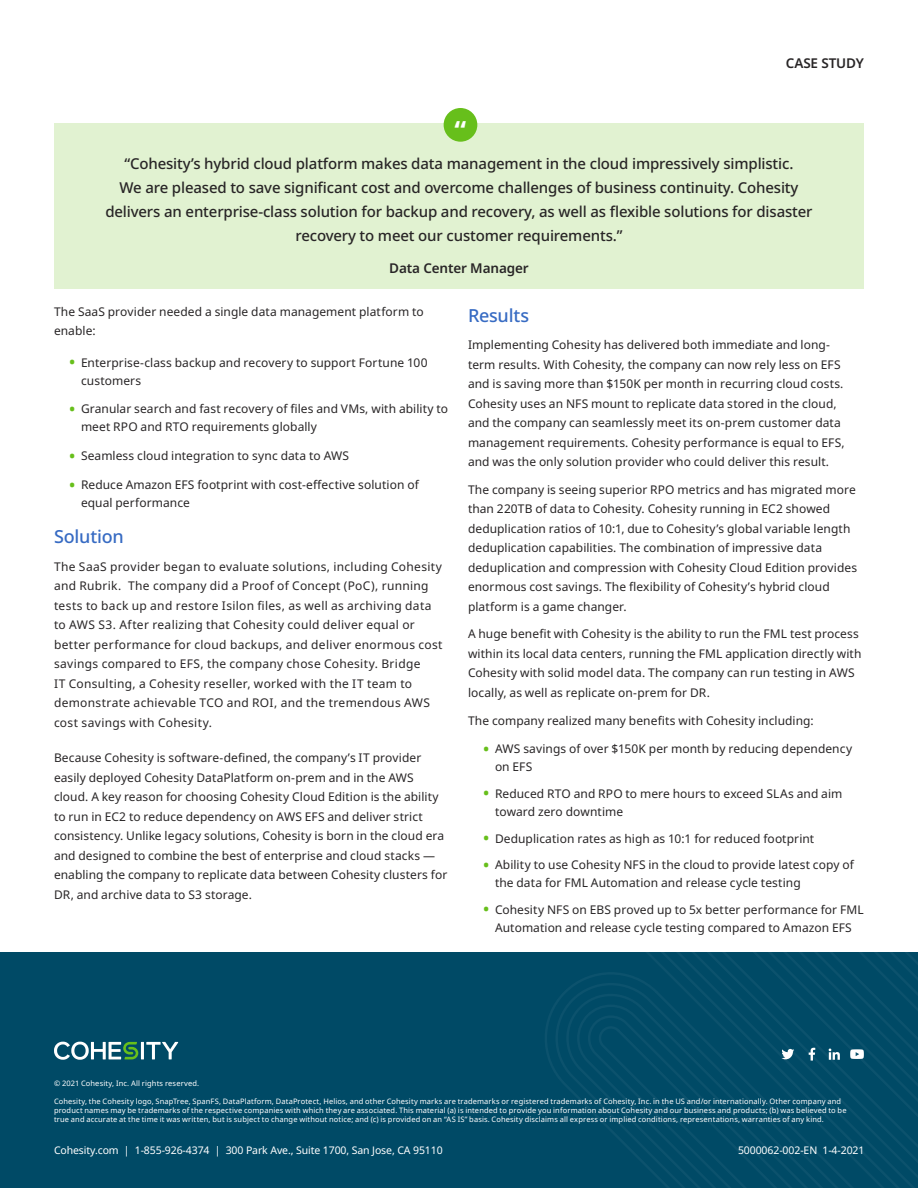
<style>
.page{position:relative;width:918px;height:1188px;background:#fff}
.page>*{position:absolute;margin:0;border:0;box-sizing:border-box;transform-origin:0 0}
.Figure_Style{font:700 26.4px "Noto Sans";color:#fff}
.Subtitle_1{font:500 18px "Noto Sans";letter-spacing:-.01em;color:#376bc3}
.Quote_Style{font:500 15px/24px "Noto Sans";letter-spacing:-.01em;color:#282526;text-align:center}
.Quote_Name___Job_Tit{font:600 13.5px "Noto Sans";letter-spacing:-.01em;color:#282526}
.Body{font:12px/19.5px "Noto Sans";letter-spacing:.005em;color:#282526}
.Body-2{font:12px/19.5px "Noto Sans";letter-spacing:.025em;color:#282526}
.t1{font:10.5px "Noto Sans";letter-spacing:-.01em;color:#fff}
.t2{font:7.5px/9px "Noto Sans";letter-spacing:.015em;color:#fff}
.s1{font-weight:600;font-size:16.5px;color:#67bf1b}
</style>
<div class="page">
<div style="left:0;top:952px;width:918px;height:236px;background:#004a66"></div>
<svg style="left:545px;top:973px;width:78px;height:170px"></svg>
<svg style="left:623px;top:952px;width:295px;height:236px"></svg>
<hr style="left:141px;top:1042px;width:3px;height:17px;background:#fff">
<svg style="left:146px;top:1042px;width:32px;height:17px"></svg>
<svg style="left:54px;top:1042px;width:84px;height:18px"></svg>
<svg style="left:751px;top:952px;width:167px;height:218px"></svg>
<div style="left:54px;top:123px;width:810px;height:165px;background:#e1f2d1"></div>
<div style="left:444px;top:108px;width:33px;height:34px;background:#67bf1b;border-radius:50%"></div>
<p class="Quote_Name___Job_Tit" style="left:786px;top:54px;width:80px">CASE STUDY</p>
<p class="Figure_Style" style="left:454px;top:111px;width:13px">“</p>
<p class="Quote_Style" style="left:105px;top:152px;width:709px">“Cohesity’s hybrid cloud platform makes data management in the cloud impressively simplistic.<br>We are pleased to save significant cost and overcome challenges of business continuity. Cohesity delivers an enterprise-class solution for backup and recovery, as well as flexible solutions for disaster recovery to meet our customer requirements.”</p>
<p class="Quote_Name___Job_Tit" style="left:389px;top:259px;width:141px">Data Center Manager</p>
<p class="Body" style="left:54px;top:302px;width:371px">The SaaS provider needed a single data management platform to enable:</p>
<p class="Body" style="left:81px;top:354px;width:348px;line-height:18px;text-indent:-12px"><span class="s1">•</span> Enterprise-class backup and recovery to support Fortune 100 customers</p>
<p class="Body" style="left:81px;top:400px;width:369px;line-height:18px;text-indent:-12px"><span class="s1">•</span> Granular search and fast recovery of files and VMs, with ability to meet RPO and RTO requirements globally</p>
<p class="Body" style="left:69px;top:446px;width:282px"><span class="s1">•</span> Seamless cloud integration to sync data to AWS</p>
<p class="Body" style="left:81px;top:476px;width:339px;line-height:18px;text-indent:-12px"><span class="s1">•</span> Reduce Amazon EFS footprint with cost-effective solution of equal performance</p>
<p class="Subtitle_1" style="left:54px;top:524px;width:71px">Solution</p>
<p class="Body-2" style="left:54px;top:557px;width:390px">The SaaS provider began to evaluate solutions, including Cohesity and Rubrik. The company did a Proof of Concept (PoC), running tests to back up and restore Isilon files, as well as archiving data to AWS S3. After realizing that Cohesity could deliver equal or better performance for cloud backups, and deliver enormous cost savings compared to EFS, the company chose Cohesity. Bridge<br>IT Consulting, a Cohesity reseller, worked with the IT team to demonstrate achievable TCO and ROI, and the tremendous AWS cost savings with Cohesity.</p>
<p class="Body" style="left:54px;top:749px;width:395px">Because Cohesity is software-defined, the company’s IT provider easily deployed Cohesity DataPlatform on-prem and in the AWS cloud. A key reason for choosing Cohesity Cloud Edition is the ability to run in EC2 to reduce dependency on AWS EFS and deliver strict consistency. Unlike legacy solutions, Cohesity is born in the cloud era and designed to combine the best of enterprise and cloud stacks — enabling the company to replicate data between Cohesity clusters for DR, and archive data to S3 storage.</p>
<p class="Subtitle_1" style="left:468px;top:302px;width:63px">Results</p>
<p class="Body" style="left:468px;top:335px;width:378px">Implementing Cohesity has delivered both immediate and long&shy;term results. With Cohesity, the company can now rely less on EFS and is saving more than $150K per month in recurring cloud costs.<br>Cohesity uses an NFS mount to replicate data stored in the cloud, and the company can seamlessly meet its on-prem customer data management requirements. Cohesity performance is equal to EFS, and was the only solution provider who could deliver this result.</p>
<p class="Body" style="left:468px;top:480px;width:391px">The company is seeing superior RPO metrics and has migrated more than 220TB of data to Cohesity. Cohesity running in EC2 showed deduplication ratios of 10:1, due to Cohesity’s global variable length deduplication capabilities. The combination of impressive data deduplication and compression with Cohesity Cloud Edition provides enormous cost savings. The flexibility of Cohesity’s hybrid cloud platform is a game changer.</p>
<p class="Body" style="left:468px;top:625px;width:395px">A huge benefit with Cohesity is the ability to run the FML test process within its local data centers, running the FML application directly with Cohesity with solid model data. The company can run testing in AWS locally, as well as replicate on-prem for DR.</p>
<p class="Body" style="left:468px;top:711px;width:347px">The company realized many benefits with Cohesity including:</p>
<p class="Body" style="left:495px;top:740px;width:359px;line-height:18px;text-indent:-12px"><span class="s1">•</span> AWS savings of over $150K per month by reducing dependency on EFS</p>
<p class="Body" style="left:495px;top:785px;width:349px;line-height:18px;text-indent:-12px"><span class="s1">•</span> Reduced RTO and RPO to mere hours to exceed SLAs and aim toward zero downtime</p>
<p class="Body" style="left:483px;top:829px;width:333px"><span class="s1">•</span> Deduplication rates as high as 10:1 for reduced footprint</p>
<p class="Body" style="left:495px;top:856px;width:360px;line-height:18px;text-indent:-12px"><span class="s1">•</span> Ability to use Cohesity NFS in the cloud to provide latest copy of the data for FML Automation and release cycle testing</p>
<p class="Body" style="left:483px;top:901px;width:382px;line-height:18px;text-align:center"><span class="s1">•</span> Cohesity NFS on EBS proved up to 5x better performance for FML<br>Automation and release cycle testing compared to Amazon EFS</p>
<p class="t2" style="left:54px;top:1079px;width:147px">© 2021 Cohesity, Inc. All rights reserved.</p>
<p class="t2" style="left:54px;top:1097px;width:794px">Cohesity, the Cohesity logo, SnapTree, SpanFS, DataPlatform, DataProtect, Helios, and other Cohesity marks are trademarks or registered trademarks of Cohesity, Inc. in the US and/or internationally. Other company and product names may be trademarks of the respective companies with which they are associated. This material (a) is intended to provide you information about Cohesity and our business and products; (b) was believed to be true and accurate at the time it was written, but is subject to change without notice; and (c) is provided on an “AS IS” basis. Cohesity disclaims all express or implied conditions, representations, warranties of any kind.</p>
<p class="t1" style="left:54px;top:1143px;width:390px">Cohesity.com | 1-855-926-4374 | 300 Park Ave., Suite 1700, San Jose, CA 95110</p>
<p class="t1" style="left:738px;top:1143px;width:128px">5000062-002-EN 1-4-2021</p>
</div>
